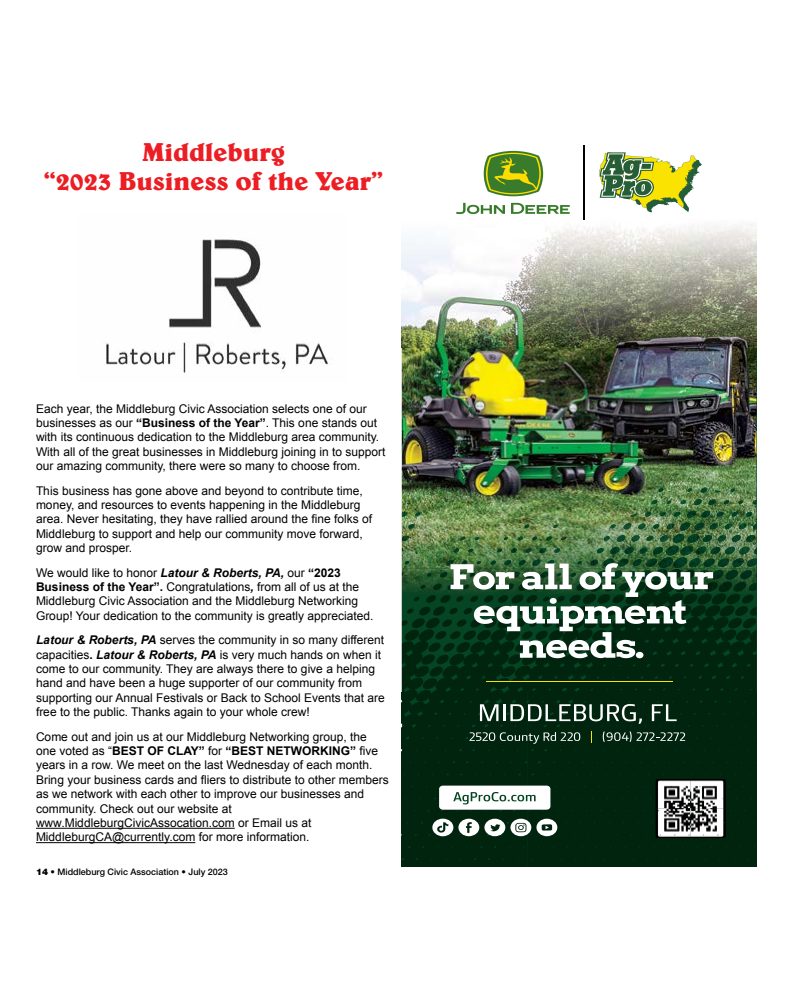
<style>
.page{position:relative;width:792px;height:1008px;background:#fff}
.page>*{position:absolute;margin:0;border:0;box-sizing:border-box;transform-origin:0 0}
.t1{font:700 26px/29px "Belwe";color:#ed1d24;text-align:center}
.t2{font:12px/14.4px "Arial";color:#000}
.t3{font:500 9px "Helvetica Neue LT Std";color:#000}
.s1{font-weight:700}
.s2{font-weight:700;font-style:italic}
.s3{font-weight:900}
</style>
<div class="page">
<hr style="left:36px;top:828px;width:199px;height:1px;background:#000">
<hr style="left:36px;top:842px;width:159px;height:1px;background:#000">
<img style="left:106px;top:238px;width:226px;height:135px">
<img style="left:402px;top:347px;width:10px;height:164px">
<img style="left:412px;top:347px;width:344px;height:164px">
<img style="left:402px;top:658px;width:349px;height:23px">
<img style="left:402px;top:166px;width:354px;height:181px">
<svg style="left:680px;top:500px;width:6px;height:4px"></svg>
<svg style="left:666px;top:501px;width:5px;height:3px"></svg>
<svg style="left:651px;top:500px;width:7px;height:4px"></svg>
<svg style="left:658px;top:488px;width:6px;height:4px"></svg>
<svg style="left:700px;top:487px;width:8px;height:6px"></svg>
<svg style="left:708px;top:499px;width:8px;height:6px"></svg>
<svg style="left:687px;top:488px;width:5px;height:4px"></svg>
<div style="left:402px;top:692px;width:354px;height:59px;background:#00240e"></div>
<div style="left:402px;top:751px;width:354px;height:116px;background:#00240e"></div>
<img style="left:422px;top:658px;width:251px;height:34px">
<svg style="left:752px;top:500px;width:4px;height:4px"></svg>
<svg style="left:723px;top:500px;width:7px;height:4px"></svg>
<svg style="left:730px;top:488px;width:5px;height:4px"></svg>
<svg style="left:738px;top:500px;width:5px;height:4px"></svg>
<svg style="left:693px;top:499px;width:9px;height:6px"></svg>
<svg style="left:715px;top:490px;width:6px;height:2px"></svg>
<svg style="left:402px;top:511px;width:355px;height:147px;background:#456b4a"></svg>
<svg style="left:599px;top:152px;width:103px;height:60px"></svg>
<hr style="left:584px;top:145px;width:1px;height:75px;background:#000">
<svg style="left:484px;top:151px;width:59px;height:45px;background:#779e3a"></svg>
<svg style="left:511px;top:203px;width:59px;height:11px"></svg>
<svg style="left:456px;top:203px;width:49px;height:11px"></svg>
<svg style="left:432px;top:819px;width:125px;height:17px"></svg>
<svg style="left:439px;top:786px;width:111px;height:24px"></svg>
<img style="left:655px;top:779px;width:71px;height:59px">
<svg style="left:480px;top:704px;width:18px;height:17px"></svg>
<hr style="left:503px;top:704px;width:3px;height:17px;background:#fff">
<svg style="left:510px;top:704px;width:132px;height:20px"></svg>
<svg style="left:652px;top:704px;width:25px;height:17px"></svg>
<svg style="left:469px;top:732px;width:111px;height:12px"></svg>
<svg style="left:603px;top:732px;width:82px;height:10px"></svg>
<hr style="left:486px;top:681px;width:186px;height:1px;background:#fae300">
<h1 class="t1" style="left:44px;top:137px;width:341px">Middleburg<br>“2023 Business of the Year”</h1>
<p class="t2" style="left:36px;top:401px;width:351px">Each year, the Middleburg Civic Association selects one of our businesses as our <span class="s1">“Business of the Year”</span>. This one stands out with its continuous dedication to the Middleburg area community.<br>With all of the great businesses in Middleburg joining in to support our amazing community, there were so many to choose from.</p>
<p class="t2" style="left:36px;top:483px;width:338px">This business has gone above and beyond to contribute time, money, and resources to events happening in the Middleburg area. Never hesitating, they have rallied around the fine folks of Middleburg to support and help our community move forward, grow and prosper.</p>
<p class="t2" style="left:36px;top:565px;width:339px">We would like to honor <span class="s2">Latour &amp; Roberts, PA,</span> our <span class="s1">“2023<br>Business of the Year”.</span> Congratulations<span class="s2">,</span> from all of us at the Middleburg Civic Association and the Middleburg Networking Group! Your dedication to the community is greatly appreciated.</p>
<p class="t2" style="left:36px;top:633px;width:350px"><span class="s2">Latour &amp; Roberts, PA</span> serves the community in so many different capacities<span class="s1">.</span> <span class="s2">Latour &amp; Roberts, PA</span> is very much hands on when it come to our community. They are always there to give a helping hand and have been a huge supporter of our community from supporting our Annual Festivals or Back to School Events that are free to the public. Thanks again to your whole crew!</p>
<p class="t2" style="left:36px;top:729px;width:354px">Come out and join us at our Middleburg Networking group, the one voted as “<span class="s1">BEST OF CLAY”</span> for <span class="s1">“BEST NETWORKING”</span> five years in a row. We meet on the last Wednesday of each month.<br>Bring your business cards and fliers to distribute to other members as we network with each other to improve our businesses and community. Check out our website at www.MiddleburgCivicAssocation.com or Email us at MiddleburgCA@currently.com for more information.</p>
<p class="t3" style="left:36px;top:867px;width:193px"><span class="s3">14</span> • Middleburg Civic Association • July 2023</p>
</div>
